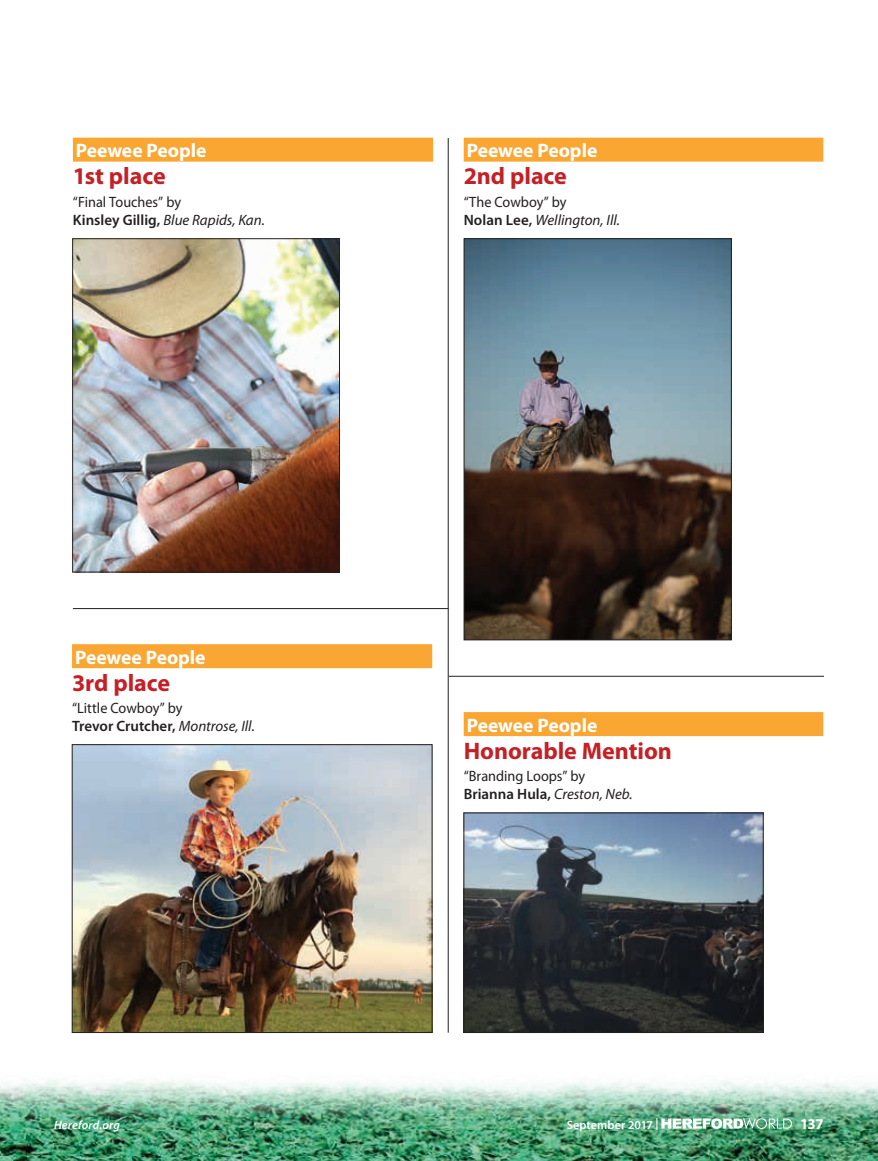
<style>
.page{position:relative;width:878px;height:1161px;background:#fff}
.page>*{position:absolute;margin:0;border:0;box-sizing:border-box;transform-origin:0 0}
.t1{font:700 24px "Myriad Pro";letter-spacing:-.005em;color:#c42026}
.t2{font:700 19.5px "Myriad Pro";color:#fff}
.t3{font:15px/18px "Myriad Pro";color:#231f20;scale:.95 1}
.t4{font:italic 15px/18px "Myriad Pro";letter-spacing:-.005em;color:#231f20}
.t5{font:700 15px "Myriad Pro";color:#fff}
.t6{font:600 12px "Myriad Pro";letter-spacing:.01em;color:#fff}
.t7{font:italic 600 12px "Myriad Pro";letter-spacing:.015em;color:#fff}
.s1{font-weight:600}
.s2{font-style:italic}
.s3{font-style:normal}
.s4{font-weight:600;font-style:normal}
</style>
<div class="page">
<img style="left:0;top:1078px;width:878px;height:83px">
<hr style="left:448px;top:138px;width:1px;height:895px;background:#231f20">
<hr style="left:73px;top:608px;width:375px;height:1px;background:#231f20">
<img style="left:465px;top:815px;width:296px;height:216px">
<div style="left:463px;top:813px;width:300px;height:220px;border:1px solid #231f20"></div>
<div style="left:463px;top:712px;width:360px;height:24px;background:#faa633"></div>
<img style="left:74px;top:747px;width:356px;height:284px">
<div style="left:72px;top:745px;width:360px;height:288px;border:1px solid #231f20"></div>
<div style="left:72px;top:644px;width:360px;height:24px;background:#faa633"></div>
<img style="left:74px;top:241px;width:263px;height:329px">
<div style="left:72px;top:239px;width:267px;height:333px;border:1px solid #231f20"></div>
<div style="left:73px;top:138px;width:360px;height:24px;background:#faa633"></div>
<img style="left:466px;top:241px;width:263px;height:397px">
<div style="left:464px;top:239px;width:267px;height:401px;border:1px solid #231f20"></div>
<div style="left:463px;top:138px;width:360px;height:24px;background:#faa633"></div>
<hr style="left:448px;top:676px;width:376px;height:1px;background:#231f20">
<svg style="left:661px;top:1118px;width:130px;height:11px"></svg>
<h2 class="t2" style="left:76px;top:140px;width:132px">Peewee People</h2>
<h1 class="t1" style="left:73px;top:163px;width:94px">1st place</h1>
<p class="t3" style="left:73px;top:193px;width:204px">“Final Touches” by<br><span class="s1">Kinsley Gillig,</span> <span class="s2">Blue Rapids, Kan.</span></p>
<h2 class="t2" style="left:75px;top:646px;width:132px">Peewee People</h2>
<h1 class="t1" style="left:72px;top:669px;width:100px">3rd place</h1>
<p class="t3" style="left:72px;top:699px;width:194px">“Little Cowboy” by<br><span class="s1">Trevor Crutcher,</span> <span class="s2">Montrose, Ill.</span></p>
<h2 class="t2" style="left:466px;top:140px;width:132px">Peewee People</h2>
<h1 class="t1" style="left:463px;top:163px;width:105px">2nd place</h1>
<p class="t4" style="left:463px;top:193px;width:158px"><span class="s3">“The Cowboy” by<br></span><span class="s4">Nolan Lee,</span> Wellington, Ill.</p>
<h2 class="t2" style="left:466px;top:714px;width:132px">Peewee People</h2>
<h1 class="t1" style="left:463px;top:737px;width:210px">Honorable Mention</h1>
<p class="t3" style="left:463px;top:767px;width:179px">“Branding Loops” by<br><span class="s1">Brianna Hula,</span> <span class="s2">Creston, Neb.</span></p>
<p class="t7" style="left:54px;top:1118px;width:67px">Hereford.org</p>
<p class="t6" style="left:566px;top:1118px;width:93px">September 2017 |</p>
<p class="t5" style="left:800px;top:1115px;width:25px">137</p>
</div>
